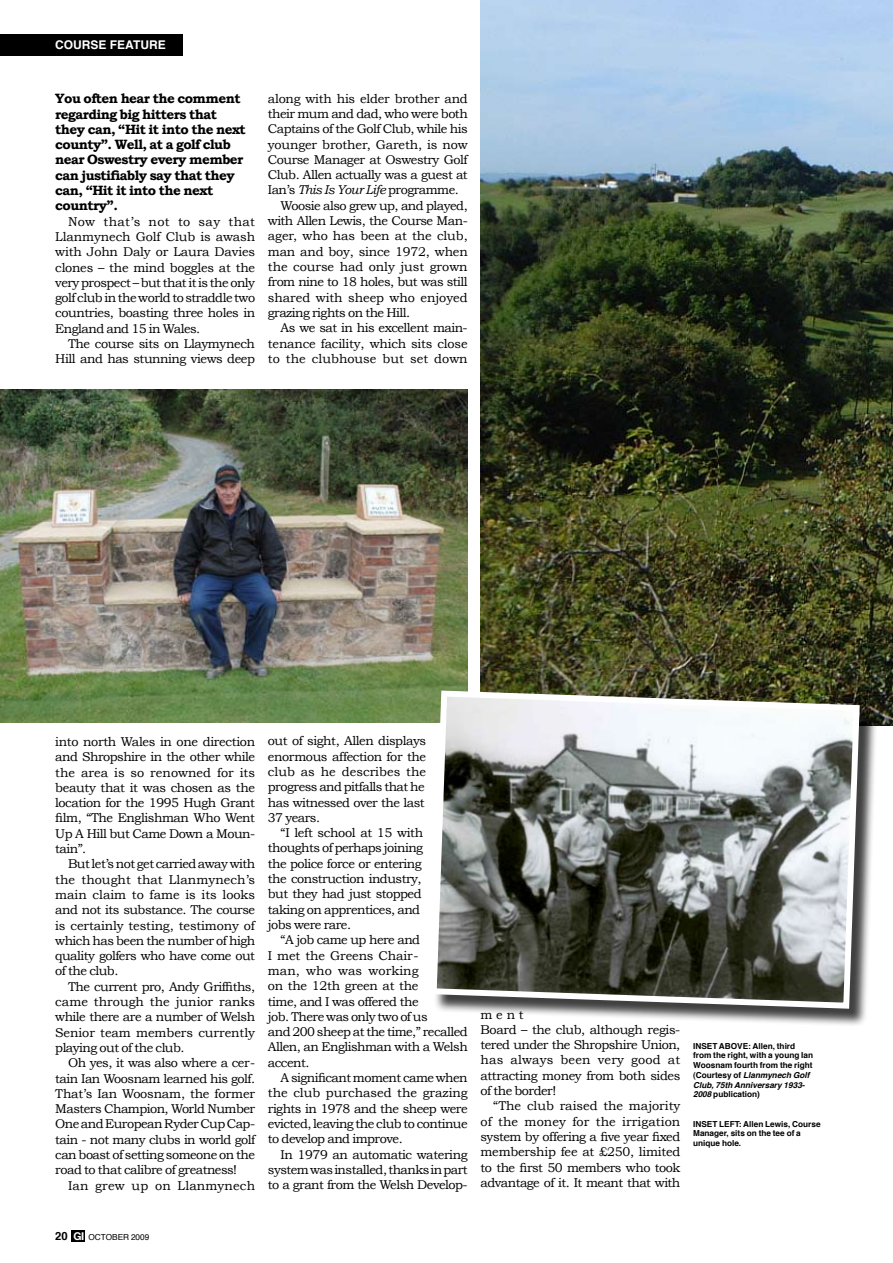
<style>
.page{position:relative;width:893px;height:1263px;background:#fff}
.page>*{position:absolute;margin:0;border:0;box-sizing:border-box;transform-origin:0 0}
.t1{font:700 13.5px/15.3px "Bookman Old Style";letter-spacing:-.04em;color:#000}
.t2{font:12.75px/15.3px "Bookman Old Style";letter-spacing:-.04em;color:#000;text-align:justify}
.t3{font:12.75px "Bookman Old Style";letter-spacing:-.015em;color:#000}
.t4{font:12.75px "Bookman Old Style";letter-spacing:-.005em;color:#000}
.t5{font:12.75px "Bookman Old Style";letter-spacing:-.01em;color:#000}
.t6{font:12.75px "Bookman Old Style";color:#000}
.t7{font:12.75px "Bookman Old Style";letter-spacing:.01em;color:#000}
.t8{font:700 12px "Helvetica";color:#fff}
.t9{font:700 8.25px/9.8px "Helvetica";color:#000}
.t10{font:8.25px "Helvetica";color:#000}
.s1{font-style:italic}
.s2{font-weight:700;font-size:11.25px}
.s3{font-family:"Helvetica Neue";font-weight:700;font-size:10.8px;color:#fff}
</style>
<div class="page">
<div style="left:71px;top:1230px;width:14px;height:11px;background:#000"></div>
<div style="left:0;top:34px;width:183px;height:21px;background:#000"></div>
<img style="left:0;top:390px;width:468px;height:333px">
<img style="left:480px;top:0;width:413px;height:726px">
<div style="left:433px;top:693px;width:444px;height:333px;background:#000;opacity:.75"></div>
<svg style="left:428px;top:687px;width:435px;height:325px"></svg>
<p class="t8" style="left:55px;top:35px;width:110px">COURSE Feature</p>
<p class="t1" style="left:55px;top:91px;width:192px">You often hear the comment regarding big hitters that they can, “Hit it into the next county”. Well, at a golf club near Oswestry every member can justifiably say that they can, “Hit it into the next country”.</p>
<p class="t2" style="left:55px;top:214px;width:201px;text-indent:13px">Now that’s not to say that Llanmynech Golf Club is awash with John Daly or Laura Davies clones – the mind boggles at the very prospect – but that it is the only golf club in the world to straddle two countries, boasting three holes in England and 15 in Wales.</p>
<p class="t2" style="left:55px;top:336px;width:201px;text-align:right">The course sits on Llaymynech<br>Hill and has stunning views deep</p>
<p class="t3" style="left:268px;top:91px;width:201px">along with his elder brother and</p>
<p class="t2" style="left:268px;top:106px;width:201px">their mum and dad, who were both</p>
<p class="t2" style="left:268px;top:121px;width:201px">Captains of the Golf Club, while his</p>
<p class="t5" style="left:268px;top:137px;width:201px">younger brother, Gareth, is now</p>
<p class="t2" style="left:268px;top:152px;width:201px">Course Manager at Oswestry Golf</p>
<p class="t2" style="left:268px;top:167px;width:201px">Club. Allen actually was a guest at</p>
<p class="t2" style="left:268px;top:182px;width:193px">Ian’s <span class="s1">This Is Your Life</span> programme.</p>
<p class="t2" style="left:281px;top:198px;width:189px">Woosie also grew up, and played,</p>
<p class="t2" style="left:268px;top:213px;width:201px">with Allen Lewis, the Course Man-</p>
<p class="t4" style="left:268px;top:229px;width:201px">ager, who has been at the club,</p>
<p class="t3" style="left:268px;top:244px;width:201px">man and boy, since 1972, when</p>
<p class="t4" style="left:268px;top:259px;width:201px">the course had only just grown</p>
<p class="t2" style="left:268px;top:274px;width:201px">from nine to 18 holes, but was still</p>
<p class="t4" style="left:268px;top:290px;width:201px">shared with sheep who enjoyed</p>
<p class="t2" style="left:268px;top:305px;width:144px">grazing rights on the Hill.</p>
<p class="t2" style="left:281px;top:320px;width:189px">As we sat in his excellent main-</p>
<p class="t3" style="left:268px;top:336px;width:201px">tenance facility, which sits close</p>
<p class="t6" style="left:268px;top:351px;width:201px">to the clubhouse but set down</p>
<p class="t2" style="left:55px;top:734px;width:201px">into north Wales in one direction and Shropshire in the other while the area is so renowned for its beauty that it was chosen as the location for the 1995 Hugh Grant film, “The Englishman Who Went Up A Hill but Came Down a Moun&shy;tain”.</p>
<p class="t2" style="left:55px;top:856px;width:201px;text-indent:13px">But let’s not get carried away with the thought that Llanmynech’s main claim to fame is its looks and not its substance. The course is certainly testing, testimony of which has been the number of high quality golfers who have come out of the club.</p>
<p class="t2" style="left:55px;top:979px;width:201px;text-indent:13px">The current pro, Andy Griffiths, came through the junior ranks while there are a number of Welsh Senior team members currently playing out of the club.</p>
<p class="t2" style="left:55px;top:1055px;width:201px;text-indent:13px">Oh yes, it was also where a cer&shy;tain Ian Woosnam learned his golf.<br>That’s Ian Woosnam, the former Masters Champion, World Number One and European Ryder Cup Cap&shy;tain - not many clubs in world golf can boast of setting someone on the road to that calibre of greatness!</p>
<p class="t7" style="left:68px;top:1178px;width:189px">Ian grew up on Llanmynech</p>
<p class="t2" style="left:268px;top:733px;width:160px">out of sight, Allen displays enormous affection for the club as he describes the progress and pitfalls that he has witnessed over the last 37 years.</p>
<p class="t2" style="left:268px;top:825px;width:157px;text-align:left;text-indent:13px">“I left school at 15 with thoughts of perhaps joining the police force or entering the construction industry, but they had just stopped taking on apprentices, and jobs were rare.</p>
<p class="t2" style="left:268px;top:932px;width:201px;text-align:left;text-indent:13px">“A job came up here and<br>I met the Greens Chair-<br>man, who was working<br>on the 12th green at the<br>time, and I was offered the<br>job. There was only two of us<br>and 200 sheep at the time,” recalled<br>Allen, an Englishman with a Welsh accent.</p>
<p class="t2" style="left:268px;top:1070px;width:201px;text-indent:13px">A significant moment came when the club purchased the grazing rights in 1978 and the sheep were evicted, leaving the club to continue to develop and improve.</p>
<p class="t2" style="left:268px;top:1146px;width:201px;text-indent:13px">In 1979 an automatic watering system was installed, thanks in part to a grant from the Welsh Develop-</p>
<p class="t2" style="left:480px;top:1006px;width:201px;text-align:left">ment<br>Board – the club, although regis&shy;tered under the Shropshire Union, has always been very good at attracting money from both sides of the border!</p>
<p class="t2" style="left:480px;top:1098px;width:201px;text-indent:13px">“The club raised the majority of the money for the irrigation system by offering a five year fixed membership fee at £250, limited to the first 50 members who took advantage of it. It meant that with</p>
<p class="t9" style="left:693px;top:1041px;width:122px">INSET ABOVE: Allen, third from the right, with a young Ian<br>Woosnam fourth from the right (Courtesy of <span class="s1">Llanmynech Golf<br>Club, 75th Anniversary 1933-<br>2008</span> publication)</p>
<p class="t9" style="left:693px;top:1119px;width:129px">INSET LEFT: Allen Lewis, Course<br>Manager, sits on the tee of a unique hole.</p>
<p class="t10" style="left:55px;top:1231px;width:96px"><span class="s2">20</span> <span class="s3">GI</span> OCTOBER 2009</p>
</div>
